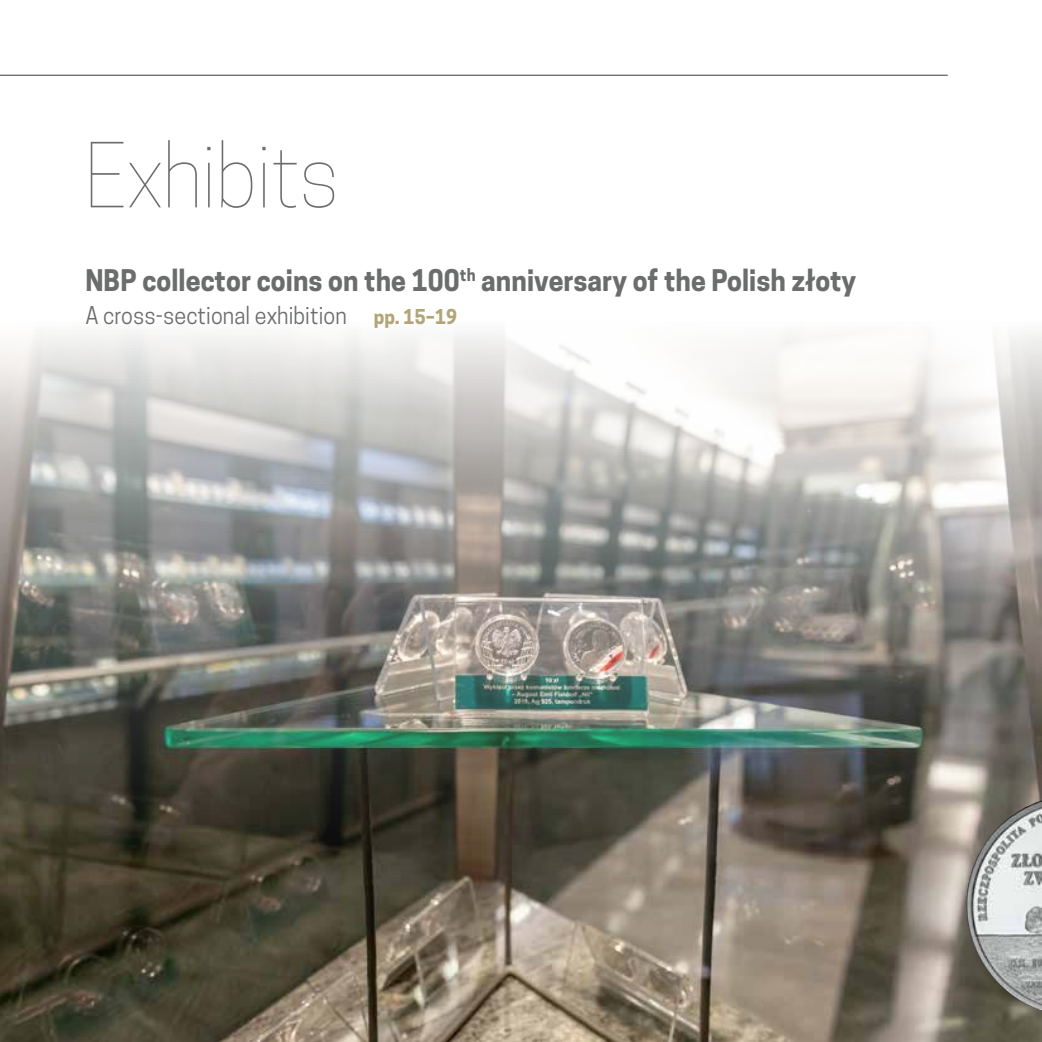
<style>
.page{position:relative;width:1042px;height:1042px;background:#fff}
.page>*{position:absolute;margin:0;border:0;box-sizing:border-box;transform-origin:0 0}
.t1{font:100 84px "Cooper Hewitt";color:#6b6d6c;scale:.95 1}
.t2{font:700 28px "Cooper Hewitt";letter-spacing:.005em;color:#6b6d6c;scale:.95 1}
.t3{font:22.75px "Cooper Hewitt";letter-spacing:.005em;color:#6b6d6c;scale:.95 1}
.s1{font-weight:700;font-size:19.25px;color:#b2a577}
</style>
<div class="page">
<hr style="left:0;top:75px;width:947px;height:1px;background:#6b6d6c">
<img style="left:0;top:332px;width:1041px;height:710px">
<div style="left:962px;top:791px;width:80px;height:240px;background:#121212;opacity:.43"></div>
<img style="left:966px;top:800px;width:76px;height:211px">
<h1 class="t1" style="left:84px;top:121px;width:269px">Exhibits</h1>
<p class="t2" style="left:85px;top:263px;width:813px">NBP collector coins on the 100<sup>th</sup> anniversary of the Polish złoty</p>
<p class="t3" style="left:85px;top:302px;width:393px">A cross-sectional exhibition <span class="s1">pp. 15–19</span></p>
</div>
